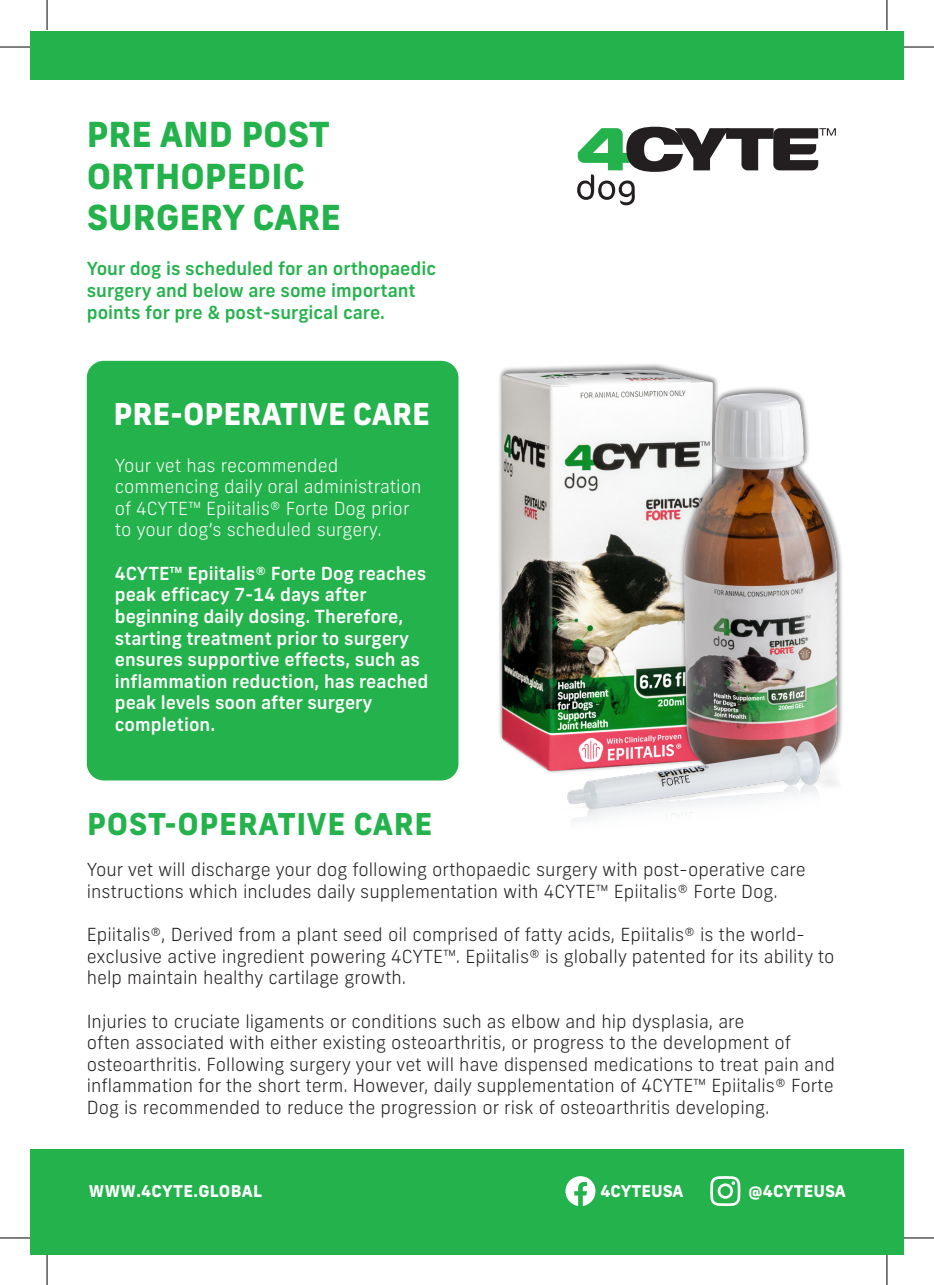
<style>
.page{position:relative;width:934px;height:1285px;background:#fff}
.page>*{position:absolute;margin:0;border:0;box-sizing:border-box;transform-origin:0 0}
.t1{font:800 34.4px/41.2px "New Frank";color:#23b24b}
.t2{font:800 30px "New Frank";letter-spacing:.02em;color:#23b24b}
.t3{font:800 30px "New Frank";color:#fff}
.t4{font:300 18px/21.6px "New Frank";color:#231f20}
.t5{font:500 18px/21.6px "New Frank";color:#fff}
.t6{font:300 18px/21.6px "New Frank";color:#fff}
.t7{font:500 18px/21.6px "New Frank";color:#23b24b}
.t8{font:800 16.2px "New Frank";color:#fff}
.t9{font:800 16.2px "New Frank";letter-spacing:.02em;color:#fff}
</style>
<div class="page">
<div style="left:87px;top:361px;width:371px;height:419px;background:#23b24b;border-radius:17px"></div>
<img style="left:446px;top:361px;width:397px;height:460px">
<div style="left:30px;top:1149px;width:873px;height:106px;background:#23b24b"></div>
<svg style="left:565px;top:1176px;width:30px;height:30px"></svg>
<svg style="left:710px;top:1176px;width:30px;height:30px"></svg>
<svg style="left:577px;top:127px;width:258px;height:78px"></svg>
<div style="left:30px;top:31px;width:873px;height:48px;background:#23b24b"></div>
<hr style="left:0;top:47px;width:30px;height:1px;background:#000">
<hr style="left:903px;top:47px;width:30px;height:1px;background:#000">
<hr style="left:0;top:1237px;width:30px;height:1px;background:#000">
<hr style="left:903px;top:1237px;width:30px;height:1px;background:#000">
<hr style="left:47px;top:0;width:1px;height:30px;background:#000">
<hr style="left:47px;top:1255px;width:1px;height:30px;background:#000">
<hr style="left:886px;top:0;width:1px;height:30px;background:#000">
<hr style="left:886px;top:1255px;width:1px;height:30px;background:#000">
<p class="t1" style="left:87px;top:114px;width:256px">PRE AND POST<br>ORTHOPEDIC<br>SURGERY CARE</p>
<p class="t7" style="left:87px;top:258px;width:351px">Your dog is scheduled for an orthopaedic surgery and below are some important</p>
<p class="t7" style="left:87px;top:301px;width:300px">points for pre &amp; post-surgical care.</p>
<p class="t3" style="left:113px;top:395px;width:318px">PRE-OPERATIVE CARE</p>
<p class="t6" style="left:115px;top:454px;width:308px">Your vet has recommended commencing daily oral administration of 4CYTE™ Epiitalis® Forte Dog prior to your dog’s scheduled surgery.</p>
<p class="t5" style="left:115px;top:562px;width:315px">4CYTE™ Epiitalis® Forte Dog reaches peak efficacy 7-14 days after beginning daily dosing. Therefore, starting treatment prior to surgery ensures supportive effects, such as inflammation reduction, has reached peak levels soon after surgery completion.</p>
<p class="t2" style="left:87px;top:805px;width:347px">POST-OPERATIVE CARE</p>
<p class="t4" style="left:87px;top:859px;width:720px">Your vet will discharge your dog following orthopaedic surgery with post-operative care instructions which includes daily supplementation with 4CYTE™ Epiitalis® Forte Dog.</p>
<p class="t4" style="left:87px;top:924px;width:749px">Epiitalis®, Derived from a plant seed oil comprised of fatty acids, Epiitalis® is the world&shy;exclusive active ingredient powering 4CYTE™. Epiitalis® is globally patented for its ability to help maintain healthy cartilage growth.</p>
<p class="t4" style="left:87px;top:1010px;width:749px">Injuries to cruciate ligaments or conditions such as elbow and hip dysplasia, are<br>often associated with either existing osteoarthritis, or progress to the development of osteoarthritis. Following surgery your vet will have dispensed medications to treat pain and inflammation for the short term. However, daily supplementation of 4CYTE™ Epiitalis® Forte Dog is recommended to reduce the progression or risk of osteoarthritis developing.</p>
<p class="t9" style="left:89px;top:1180px;width:175px">WWW.4CYTE.GLOBAL</p>
<p class="t8" style="left:600px;top:1180px;width:85px">4CYTEUSA</p>
<p class="t8" style="left:748px;top:1180px;width:99px">@4CYTEUSA</p>
</div>
